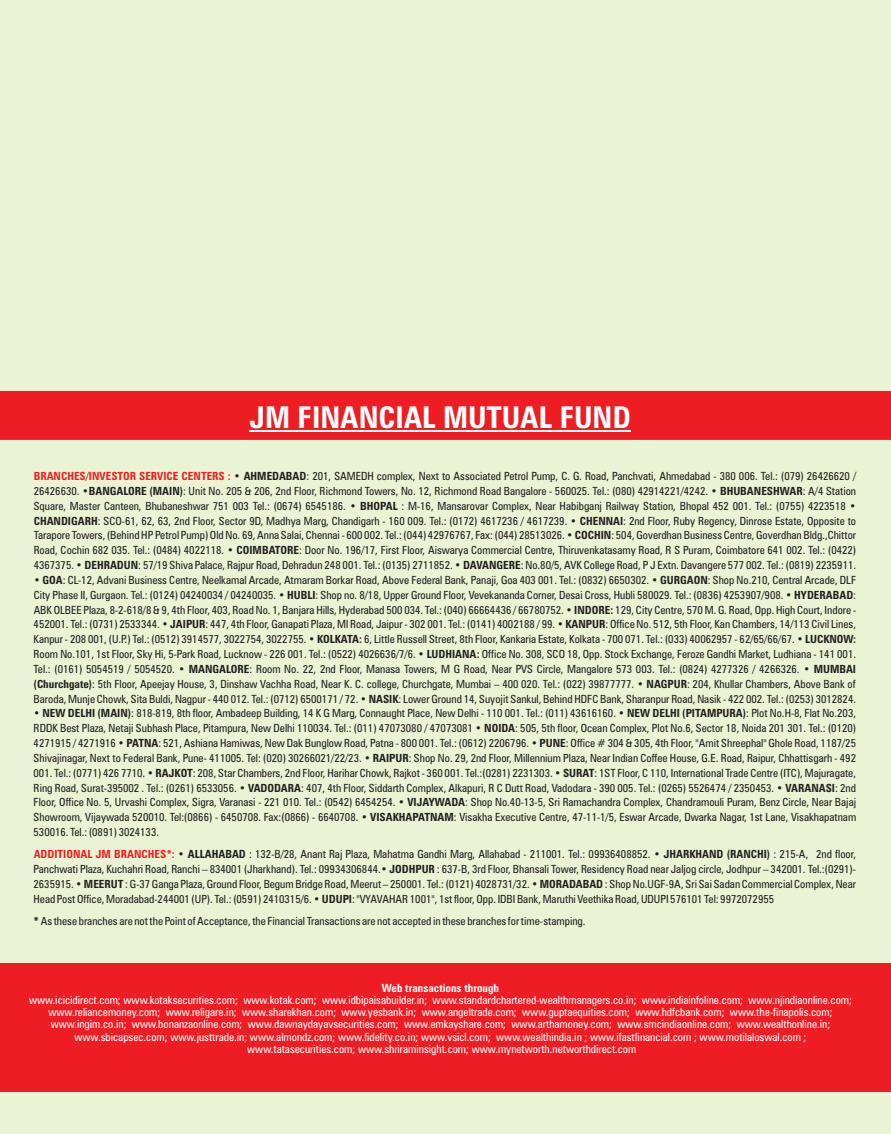
<style>
.page{position:relative;width:891px;height:1134px;background:#eaf3d4}
.page>*{position:absolute;margin:0;border:0;box-sizing:border-box;transform-origin:0 0}
.t1{font:700 condensed 30px "Zurich BT";color:#fff}
.t2{font:condensed 11.25px/14.9px "Zurich BT";color:#231f20;text-align:justify}
.t3{font:condensed 11.25px/12.1px "Zurich BT";color:#fff;text-align:center}
.t4{font:700 condensed 11.25px "Zurich BT";color:#fff}
.s1{font-weight:700;color:#ee1d23}
.s2{font-weight:700}
</style>
<div class="page">
<div style="left:0;top:391px;width:891px;height:49px;background:#ee1d23"></div>
<hr style="left:250px;top:430px;width:381px;height:2px;background:#fff">
<div style="left:0;top:964px;width:891px;height:128px;background:#ee1d23"></div>
<h1 class="t1" style="left:250px;top:405px;width:382px">JM FINANCIAL MUTUAL FUND</h1>
<p class="t2" style="left:34px;top:470px;width:824px"><span class="s1">BRANCHES/INVESTOR SERVICE CENTERS :</span> • <span class="s2">AHMEDABAD</span>: 201, SAMEDH complex, Next to Associated Petrol Pump, C. G. Road, Panchvati, Ahmedabad - 380 006. Tel.: (079) 26426620 /</p>
<p class="t2" style="left:34px;top:485px;width:824px">26426630. •<span class="s2">BANGALORE (MAIN)</span>: Unit No. 205 &amp; 206, 2nd Floor, Richmond Towers, No. 12, Richmond Road Bangalore - 560025. Tel.: (080) 42914221/4242. • <span class="s2">BHUBANESHWAR</span>: A/4 Station Square, Master Canteen, Bhubaneshwar 751 003 Tel.: (0674) 6545186. • <span class="s2">BHOPAL</span> : M-16, Mansarovar Complex, Near Habibganj Railway Station, Bhopal 452 001. Tel.: (0755) 4223518 • <span class="s2">CHANDIGARH</span>: SCO-61, 62, 63, 2nd Floor, Sector 9D, Madhya Marg, Chandigarh - 160 009. Tel.: (0172) 4617236 / 4617239. • <span class="s2">CHENNAI</span>: 2nd Floor, Ruby Regency, Dinrose Estate, Opposite to Tarapore Towers, (Behind HP Petrol Pump) Old No. 69, Anna Salai, Chennai - 600 002. Tel.: (044) 42976767, Fax: (044) 28513026. • <span class="s2">COCHIN</span>: 504, Goverdhan Business Centre, Goverdhan Bldg.,Chittor Road, Cochin 682 035. Tel.: (0484) 4022118. • <span class="s2">COIMBATORE</span>: Door No. 196/17, First Floor, Aiswarya Commercial Centre, Thiruvenkatasamy Road, R S Puram, Coimbatore 641 002. Tel.: (0422)<br>4367375. • <span class="s2">DEHRADUN</span>: 57/19 Shiva Palace, Rajpur Road, Dehradun 248 001. Tel.: (0135) 2711852. • <span class="s2">DAVANGERE</span>: No.80/5, AVK College Road, P J Extn. Davangere 577 002. Tel.: (0819) 2235911.</p>
<p class="t2" style="left:34px;top:574px;width:824px">• <span class="s2">GOA</span>: CL-12, Advani Business Centre, Neelkamal Arcade, Atmaram Borkar Road, Above Federal Bank, Panaji, Goa 403 001. Tel.: (0832) 6650302. • <span class="s2">GURGAON</span>: Shop No.210, Central Arcade, DLF City Phase II, Gurgaon. Tel.: (0124) 04240034 / 04240035. • <span class="s2">HUBLI</span>: Shop no. 8/18, Upper Ground Floor, Vevekananda Corner, Desai Cross, Hubli 580029. Tel.: (0836) 4253907/908. • <span class="s2">HYDERABAD</span>:<br>ABK OLBEE Plaza, 8-2-618/8 &amp; 9, 4th Floor, 403, Road No. 1, Banjara Hills, Hyderabad 500 034. Tel.: (040) 66664436 / 66780752. • <span class="s2">INDORE:</span> 129, City Centre, 570 M. G. Road, Opp. High Court, Indore - 452001. Tel.: (0731) 2533344. • <span class="s2">JAIPUR</span>: 447, 4th Floor, Ganapati Plaza, Ml Road, Jaipur - 302 001. Tel.: (0141) 4002188 / 99. • <span class="s2">KANPUR</span>: Office No. 512, 5th Floor, Kan Chambers, 14/113 Civil Lines, Kanpur - 208 001, (U.P.) Tel.: (0512) 3914577, 3022754, 3022755. • <span class="s2">KOLKATA:</span> 6, Little Russell Street, 8th Floor, Kankaria Estate, Kolkata - 700 071. Tel.: (033) 40062957 - 62/65/66/67. • <span class="s2">LUCKNOW:<br></span>Room No.101, 1st Floor, Sky Hi, 5-Park Road, Lucknow - 226 001. Tel.: (0522) 4026636/7/6. • <span class="s2">LUDHIANA:</span> Office No. 308, SCO 18, Opp. Stock Exchange, Feroze Gandhi Market, Ludhiana - 141 001.<br>Tel.: (0161) 5054519 / 5054520. • <span class="s2">MANGALORE</span>: Room No. 22, 2nd Floor, Manasa Towers, M G Road, Near PVS Circle, Mangalore 573 003. Tel.: (0824) 4277326 / 4266326. • <span class="s2">MUMBAI (Churchgate)</span>: 5th Floor, Apeejay House, 3, Dinshaw Vachha Road, Near K. C. college, Churchgate, Mumbai – 400 020. Tel.: (022) 39877777. • <span class="s2">NAGPUR</span>: 204, Khullar Chambers, Above Bank of Baroda, Munje Chowk, Sita Buldi, Nagpur - 440 012. Tel.: (0712) 6500171 / 72. • <span class="s2">NASIK</span>: Lower Ground 14, Suyojit Sankul, Behind HDFC Bank, Sharanpur Road, Nasik - 422 002. Tel.: (0253) 3012824.</p>
<p class="t2" style="left:34px;top:707px;width:824px">• <span class="s2">NEW DELHI (MAIN)</span>: 818-819, 8th floor, Ambadeep Building, 14 K G Marg, Connaught Place, New Delhi - 110 001. Tel.: (011) 43616160. • <span class="s2">NEW DELHI (PITAMPURA)</span>: Plot No.H-8, Flat No.203, RDDK Best Plaza, Netaji Subhash Place, Pitampura, New Delhi 110034. Tel.: (011) 47073080 / 47073081 • <span class="s2">NOIDA</span>: 505, 5th floor, Ocean Complex, Plot No.6, Sector 18, Noida 201 301. Tel.: (0120)<br>4271915 / 4271916 • <span class="s2">PATNA</span>: 521, Ashiana Hamiwas, New Dak Bunglow Road, Patna - 800 001. Tel.: (0612) 2206796. • <span class="s2">PUNE</span>: Office # 304 &amp; 305, 4th Floor, "Amit Shreephal" Ghole Road, 1187/25<br>Shivajinagar, Next to Federal Bank, Pune- 411005. Tel: (020) 30266021/22/23. • <span class="s2">RAIPUR</span>: Shop No. 29, 2nd Floor, Millennium Plaza, Near Indian Coffee House, G.E. Road, Raipur, Chhattisgarh - 492<br>001. Tel.: (0771) 426 7710. • <span class="s2">RAJKOT</span>: 208, Star Chambers, 2nd Floor, Harihar Chowk, Rajkot - 360 001. Tel.:(0281) 2231303. • <span class="s2">SURAT</span>: 1ST Floor, C 110, International Trade Centre (ITC), Majuragate, Ring Road, Surat-395002 . Tel.: (0261) 6533056. • <span class="s2">VADODARA</span>: 407, 4th Floor, Siddarth Complex, Alkapuri, R C Dutt Road, Vadodara - 390 005. Tel.: (0265) 5526474 / 2350453. • <span class="s2">VARANASI</span>: 2nd Floor, Office No. 5, Urvashi Complex, Sigra, Varanasi - 221 010. Tel.: (0542) 6454254. • <span class="s2">VIJAYWADA</span>: Shop No.40-13-5, Sri Ramachandra Complex, Chandramouli Puram, Benz Circle, Near Bajaj Showroom, Vijaywada 520010. Tel:(0866) - 6450708. Fax:(0866) - 6640708. • <span class="s2">VISAKHAPATNAM</span>: Visakha Executive Centre, 47-11-1/5, Eswar Arcade, Dwarka Nagar, 1st Lane, Visakhapatnam 530016. Tel.: (0891) 3024133.</p>
<p class="t2" style="left:34px;top:863px;width:824px">Panchwati Plaza, Kuchahri Road, Ranchi – 834001 (Jharkhand). Tel.: 09934306844.• <span class="s2">JODHPUR</span> : 637-B, 3rd Floor, Bhansali Tower, Residency Road near Jaljog circle, Jodhpur – 342001. Tel.:(0291)- 2635915. • <span class="s2">MEERUT</span> : G-37 Ganga Plaza, Ground Floor, Begum Bridge Road, Meerut – 250001. Tel.: (0121) 4028731/32. • <span class="s2">MORADABAD</span>: Shop No.UGF-9A, Sri Sai Sadan Commercial Complex, Near Head Post Office, Moradabad-244001 (UP). Tel.: (0591) 2410315/6. • <span class="s2">UDUPI</span>: "VYAVAHAR 1001", 1st floor, Opp. IDBI Bank, Maruthi Veethika Road, UDUPI 576101 Tel: 9972072955</p>
<p class="t2" style="left:34px;top:915px;width:553px"><span class="s2">*</span>As these branches are not the Point of Acceptance, the Financial Transactions are not accepted in these branches for time-stamping.</p>
<p class="t2" style="left:34px;top:848px;width:824px"><span class="s1">ADDITIONAL JM BRANCHES*:</span> • <span class="s2">ALLAHABAD</span> : 132-B/28, Anant Raj Plaza, Mahatma Gandhi Marg, Allahabad - 211001. Tel.: 09936408852. • <span class="s2">JHARKHAND (RANCHI)</span> : 215-A, 2nd floor,</p>
<p class="t4" style="left:382px;top:983px;width:119px">Web transactions through</p>
<p class="t3" style="left:29px;top:995px;width:824px">www.icicidirect.com; www.kotaksecurities.com; www.kotak.com; www.idbipaisabuilder.in; www.standardchartered-wealthmanagers.co.in; www.indiainfoline.com; www.njindiaonline.com; www.reliancemoney.com; www.religare.in; www.sharekhan.com; www.yesbank.in; www.angeltrade.com; www.guptaequities.com; www.hdfcbank.com; www.the-finapolis.com; www.ingim.co.in; www.bonanzaonline.com; www.dawnaydayavsecurities.com; www.emkayshare.com; www.arthamoney.com; www.smcindiaonline.com; www.wealthonline.in; www.sbicapsec.com; www.justtrade.in; www.almondz.com; www.fidelity.co.in; www.vsicl.com; www.wealthindia.in ; www.ifastfinancial.com ; www.motilaloswal.com ; www.tatasecurities.com; www.shriraminsight.com; www.mynetworth.networthdirect.com</p>
</div>
